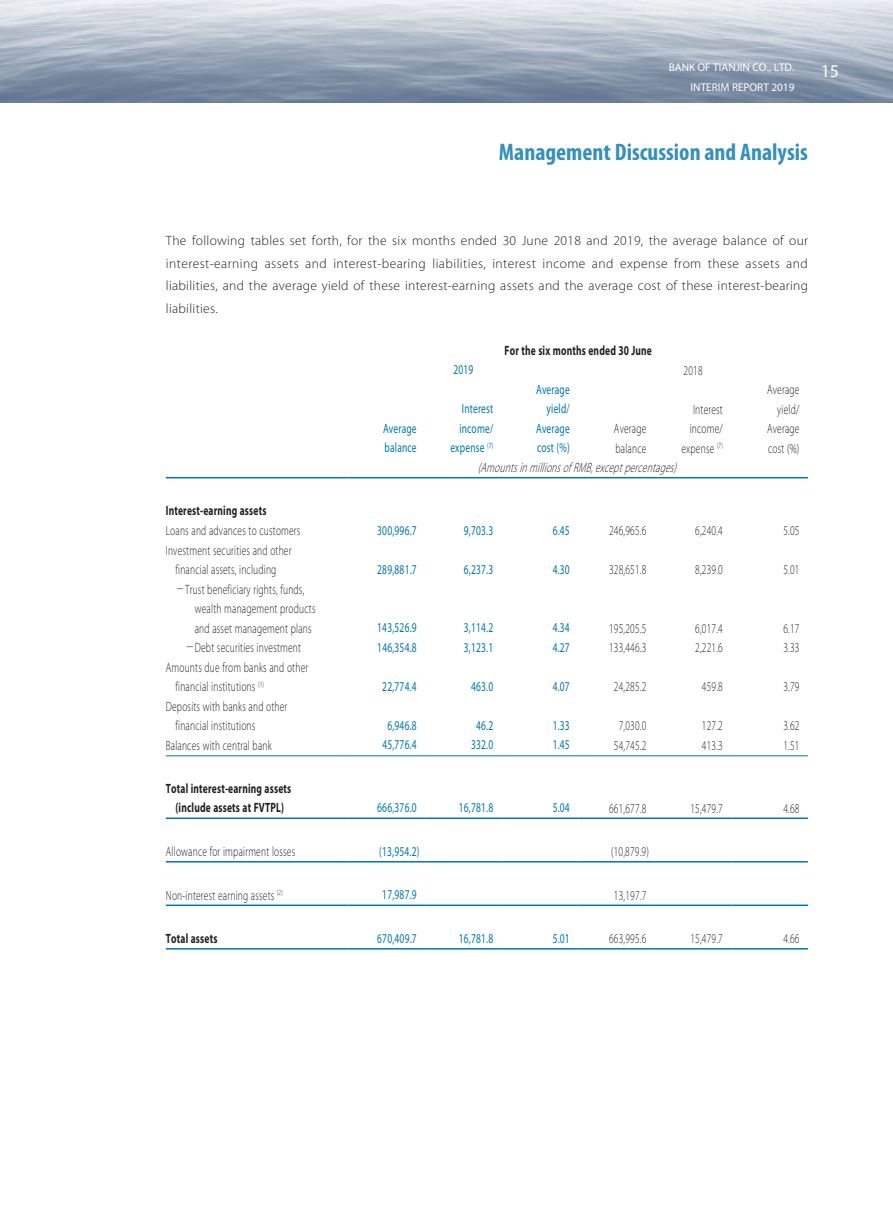
<style>
.page{position:relative;width:893px;height:1212px;background:#fff}
.page>*{position:absolute;margin:0;border:0;box-sizing:border-box;transform-origin:0 0}
.t1{font:700 condensed 24px "Myriad Pro";color:#3590ba}
.t2{font:18px "Myriad Pro";color:#fff}
.t3{font:300 13.5px/19.5px "Myriad Pro";letter-spacing:.02em;color:#231f20;scale:.7 1}
.t4{font:300 13.5px/22.5px "Myriad Pro";letter-spacing:.02em;color:#231f20;text-align:justify}
.t5{font:13.5px/19.5px "Myriad Pro";letter-spacing:.02em;color:#0076a9;text-align:right;scale:.7 1}
.t6{font:700 13.5px/19.5px "Myriad Pro";letter-spacing:.02em;color:#231f20;text-align:center;scale:.7 1}
.t7{font:italic 300 13.5px "Myriad Pro";color:#231f20;scale:.7 1}
.t8{font:11.25px/19.5px "Myriad Pro";color:#fff;text-align:right}
.s1{font-family:"M Hei HK"}
</style>
<div class="page">
<img style="left:0;top:0;width:893px;height:102px">
<hr style="left:166px;top:477px;width:183px;height:1px;background:#0076a9">
<hr style="left:349px;top:477px;width:459px;height:1px;background:#0076a9">
<hr style="left:166px;top:755px;width:183px;height:1px;background:#0076a9">
<hr style="left:349px;top:755px;width:76px;height:1px;background:#0076a9">
<hr style="left:425px;top:755px;width:77px;height:1px;background:#0076a9">
<hr style="left:502px;top:755px;width:76px;height:1px;background:#0076a9">
<hr style="left:578px;top:755px;width:77px;height:1px;background:#0076a9">
<hr style="left:655px;top:755px;width:76px;height:1px;background:#0076a9">
<hr style="left:731px;top:755px;width:77px;height:1px;background:#0076a9">
<hr style="left:166px;top:817px;width:183px;height:2px;background:#0076a9">
<hr style="left:349px;top:817px;width:76px;height:2px;background:#0076a9">
<hr style="left:425px;top:817px;width:77px;height:2px;background:#0076a9">
<hr style="left:502px;top:817px;width:76px;height:2px;background:#0076a9">
<hr style="left:578px;top:817px;width:77px;height:2px;background:#0076a9">
<hr style="left:655px;top:817px;width:76px;height:2px;background:#0076a9">
<hr style="left:731px;top:817px;width:77px;height:2px;background:#0076a9">
<hr style="left:166px;top:861px;width:183px;height:1px;background:#0076a9">
<hr style="left:349px;top:861px;width:76px;height:1px;background:#0076a9">
<hr style="left:425px;top:861px;width:77px;height:1px;background:#0076a9">
<hr style="left:502px;top:861px;width:76px;height:1px;background:#0076a9">
<hr style="left:578px;top:861px;width:77px;height:1px;background:#0076a9">
<hr style="left:655px;top:861px;width:76px;height:1px;background:#0076a9">
<hr style="left:731px;top:861px;width:77px;height:1px;background:#0076a9">
<hr style="left:166px;top:904px;width:183px;height:2px;background:#0076a9">
<hr style="left:349px;top:904px;width:76px;height:2px;background:#0076a9">
<hr style="left:425px;top:904px;width:77px;height:2px;background:#0076a9">
<hr style="left:502px;top:904px;width:76px;height:2px;background:#0076a9">
<hr style="left:578px;top:904px;width:77px;height:2px;background:#0076a9">
<hr style="left:655px;top:904px;width:76px;height:2px;background:#0076a9">
<hr style="left:731px;top:904px;width:77px;height:2px;background:#0076a9">
<hr style="left:166px;top:948px;width:183px;height:1px;background:#0076a9">
<hr style="left:349px;top:948px;width:76px;height:1px;background:#0076a9">
<hr style="left:425px;top:948px;width:77px;height:1px;background:#0076a9">
<hr style="left:502px;top:948px;width:76px;height:1px;background:#0076a9">
<hr style="left:578px;top:948px;width:77px;height:1px;background:#0076a9">
<hr style="left:655px;top:948px;width:76px;height:1px;background:#0076a9">
<hr style="left:731px;top:948px;width:77px;height:1px;background:#0076a9">
<p class="t8" style="left:669px;top:58px;width:127px">BANK OF TIANJIN CO., LTD.<br>INTERIM REPORT 2019</p>
<h2 class="t2" style="left:821px;top:60px;width:20px">15</h2>
<h1 class="t1" style="left:499px;top:137px;width:311px">Management Discussion and Analysis</h1>
<p class="t4" style="left:166px;top:230px;width:644px">The following tables set forth, for the six months ended 30 June 2018 and 2019, the average balance of our interest-earning assets and interest-bearing liabilities, interest income and expense from these assets and liabilities, and the average yield of these interest-earning assets and the average cost of these interest-bearing liabilities.</p>
<p class="t6" style="left:505px;top:340px;width:212px">For the six months ended 30 June</p>
<p class="t5" style="left:453px;top:360px;width:30px">2019</p>
<p class="t3" style="left:684px;top:361px;width:29px">2018</p>
<p class="t5" style="left:383px;top:418px;width:49px;text-align:left">Average balance</p>
<p class="t5" style="left:450px;top:399px;width:63px">Interest income/ expense <sup>(7)</sup></p>
<p class="t5" style="left:536px;top:379px;width:49px">Average yield/<br>Average cost (%)</p>
<p class="t3" style="left:614px;top:419px;width:48px">Average balance</p>
<p class="t3" style="left:681px;top:400px;width:61px;text-align:right">Interest income/ expense <sup>(7)</sup></p>
<p class="t7" style="left:478px;top:460px;width:290px">(Amountsinmillionsof RMB,exceptpercentages)</p>
<p class="t3" style="left:767px;top:380px;width:48px;text-align:right">Average yield/<br>Average cost (%)</p>
<p class="t6" style="left:166px;top:500px;width:145px">Interest-earning assets</p>
<p class="t3" style="left:166px;top:521px;width:194px">Loans and advances to customers</p>
<p class="t5" style="left:377px;top:520px;width:58px">300,996.7</p>
<p class="t5" style="left:464px;top:520px;width:43px">9,703.3</p>
<p class="t5" style="left:553px;top:520px;width:26px">6.45</p>
<p class="t3" style="left:609px;top:521px;width:55px">246,965.6</p>
<p class="t3" style="left:695px;top:521px;width:41px">6,240.4</p>
<p class="t3" style="left:783px;top:521px;width:25px">5.05</p>
<p class="t3" style="left:166px;top:541px;width:181px;text-align:center">Investment securities and other financial assets, including</p>
<p class="t5" style="left:377px;top:559px;width:58px">289,881.7</p>
<p class="t5" style="left:464px;top:559px;width:43px">6,237.3</p>
<p class="t5" style="left:553px;top:559px;width:26px">4.30</p>
<p class="t3" style="left:609px;top:560px;width:55px">328,651.8</p>
<p class="t3" style="left:695px;top:560px;width:41px">8,239.0</p>
<p class="t3" style="left:783px;top:560px;width:25px">5.01</p>
<p class="t3" style="left:195px;top:580px;width:174px;text-indent:-19px"><span class="s1">－</span>Trust beneficiary rights, funds, wealth management products and asset management plans</p>
<p class="t5" style="left:377px;top:618px;width:58px">143,526.9</p>
<p class="t5" style="left:464px;top:618px;width:43px">3,114.2</p>
<p class="t5" style="left:553px;top:618px;width:26px">4.34</p>
<p class="t3" style="left:609px;top:619px;width:55px">195,205.5</p>
<p class="t3" style="left:695px;top:619px;width:41px">6,017.4</p>
<p class="t3" style="left:783px;top:619px;width:25px">6.17</p>
<p class="t3" style="left:185px;top:638px;width:167px"><span class="s1">－</span>Debt securities investment</p>
<p class="t5" style="left:377px;top:637px;width:58px">146,354.8</p>
<p class="t5" style="left:464px;top:637px;width:43px">3,123.1</p>
<p class="t5" style="left:553px;top:637px;width:26px">4.27</p>
<p class="t3" style="left:609px;top:638px;width:55px">133,446.3</p>
<p class="t3" style="left:695px;top:638px;width:41px">2,221.6</p>
<p class="t3" style="left:783px;top:638px;width:25px">3.33</p>
<p class="t3" style="left:175px;top:658px;width:191px;text-indent:-10px">Amounts due from banks and other financial institutions <sup>(1)</sup></p>
<p class="t5" style="left:382px;top:676px;width:51px">22,774.4</p>
<p class="t5" style="left:471px;top:676px;width:33px">463.0</p>
<p class="t5" style="left:553px;top:676px;width:26px">4.07</p>
<p class="t3" style="left:614px;top:677px;width:48px">24,285.2</p>
<p class="t3" style="left:702px;top:677px;width:31px">459.8</p>
<p class="t3" style="left:783px;top:677px;width:25px">3.79</p>
<p class="t3" style="left:175px;top:697px;width:161px;text-indent:-10px">Deposits with banks and other financial institutions</p>
<p class="t5" style="left:387px;top:715px;width:43px">6,946.8</p>
<p class="t5" style="left:476px;top:715px;width:26px">46.2</p>
<p class="t5" style="left:553px;top:715px;width:26px">1.33</p>
<p class="t3" style="left:619px;top:716px;width:41px">7,030.0</p>
<p class="t3" style="left:702px;top:716px;width:31px">127.2</p>
<p class="t3" style="left:783px;top:716px;width:25px">3.62</p>
<p class="t3" style="left:166px;top:736px;width:153px">Balances with central bank</p>
<p class="t5" style="left:382px;top:735px;width:51px">45,776.4</p>
<p class="t5" style="left:471px;top:735px;width:33px">332.0</p>
<p class="t5" style="left:553px;top:735px;width:26px">1.45</p>
<p class="t3" style="left:614px;top:736px;width:48px">54,745.2</p>
<p class="t3" style="left:702px;top:736px;width:31px">413.3</p>
<p class="t3" style="left:783px;top:736px;width:25px">1.51</p>
<p class="t6" style="left:166px;top:778px;width:181px">Total interest-earning assets (include assets at FVTPL)</p>
<p class="t5" style="left:377px;top:798px;width:58px">666,376.0</p>
<p class="t5" style="left:459px;top:798px;width:51px">16,781.8</p>
<p class="t5" style="left:553px;top:798px;width:26px">5.04</p>
<p class="t3" style="left:609px;top:799px;width:55px">661,677.8</p>
<p class="t3" style="left:690px;top:799px;width:48px">15,479.7</p>
<p class="t3" style="left:783px;top:799px;width:25px">4.68</p>
<p class="t3" style="left:166px;top:842px;width:186px">Allowance for impairment losses</p>
<p class="t5" style="left:379px;top:841px;width:59px">(13,954.2)</p>
<p class="t3" style="left:611px;top:842px;width:56px">(10,879.9)</p>
<p class="t3" style="left:166px;top:886px;width:169px">Non-interest earning assets <sup>(2)</sup></p>
<p class="t5" style="left:382px;top:885px;width:51px">17,987.9</p>
<p class="t3" style="left:614px;top:886px;width:48px">13,197.7</p>
<p class="t6" style="left:166px;top:928px;width:75px">Total assets</p>
<p class="t5" style="left:377px;top:928px;width:58px">670,409.7</p>
<p class="t5" style="left:459px;top:928px;width:51px">16,781.8</p>
<p class="t5" style="left:553px;top:928px;width:26px">5.01</p>
<p class="t3" style="left:609px;top:929px;width:55px">663,995.6</p>
<p class="t3" style="left:690px;top:929px;width:48px">15,479.7</p>
<p class="t3" style="left:783px;top:929px;width:25px">4.66</p>
</div>
